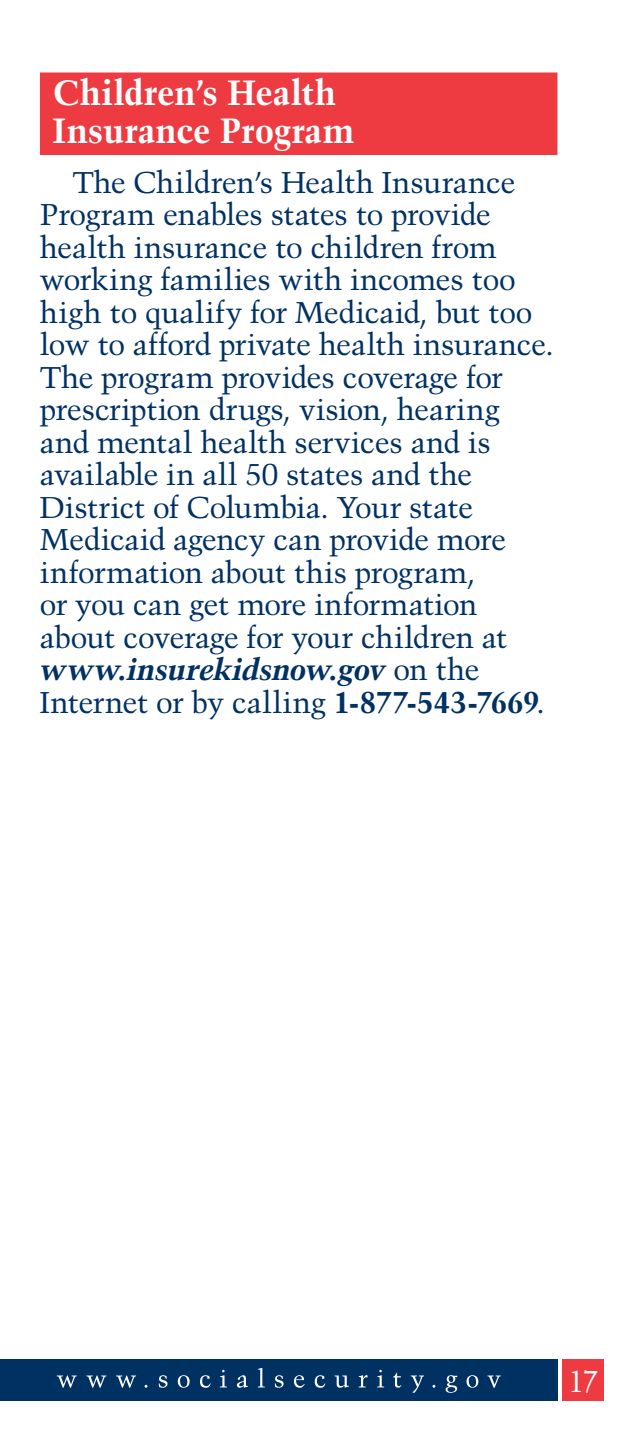
<style>
.page{position:relative;width:630px;height:1440px;background:#fff}
.page>*{position:absolute;margin:0;border:0;box-sizing:border-box;transform-origin:0 0}
.H1-2{font:700 35px/37.5px "Trump Mediaeval";color:#fff}
.Paragraph{font:30px/32.5px "Trump Mediaeval";letter-spacing:-.015em;color:#003163}
.t1{font:30px "Trump Mediaeval";color:#fff}
.s1{font-weight:700;font-style:italic}
.s2{font-weight:700}
</style>
<div class="page">
<div style="left:562px;top:1359px;width:42px;height:42px;background:#ee3a41"></div>
<div style="left:0;top:1359px;width:557px;height:42px;background:#003163"></div>
<svg style="left:57px;top:1368px;width:444px;height:25px"></svg>
<div style="left:40px;top:72px;width:517px;height:83px;background:#ee3a41"></div>
<h1 class="H1-2" style="left:53px;top:73px;width:304px">Children’s Health<br>Insurance Program</h1>
<p class="Paragraph" style="left:40px;top:166px;width:515px;text-indent:32px">The Children’s Health Insurance Program enables states to provide health insurance to children from working families with incomes too high to qualify for Medicaid, but too low to afford private health insurance.<br>The program provides coverage for prescription drugs, vision, hearing and mental health services and is available in all 50 states and the District of Columbia. Your state Medicaid agency can provide more information about this program,<br>or you can get more information about coverage for your children at <span class="s1">www.insurekidsnow.gov</span> on the Internet or by calling <span class="s2">1-877-543-7669</span>.</p>
<p class="t1" style="left:568px;top:1363px;width:32px">17</p>
</div>
